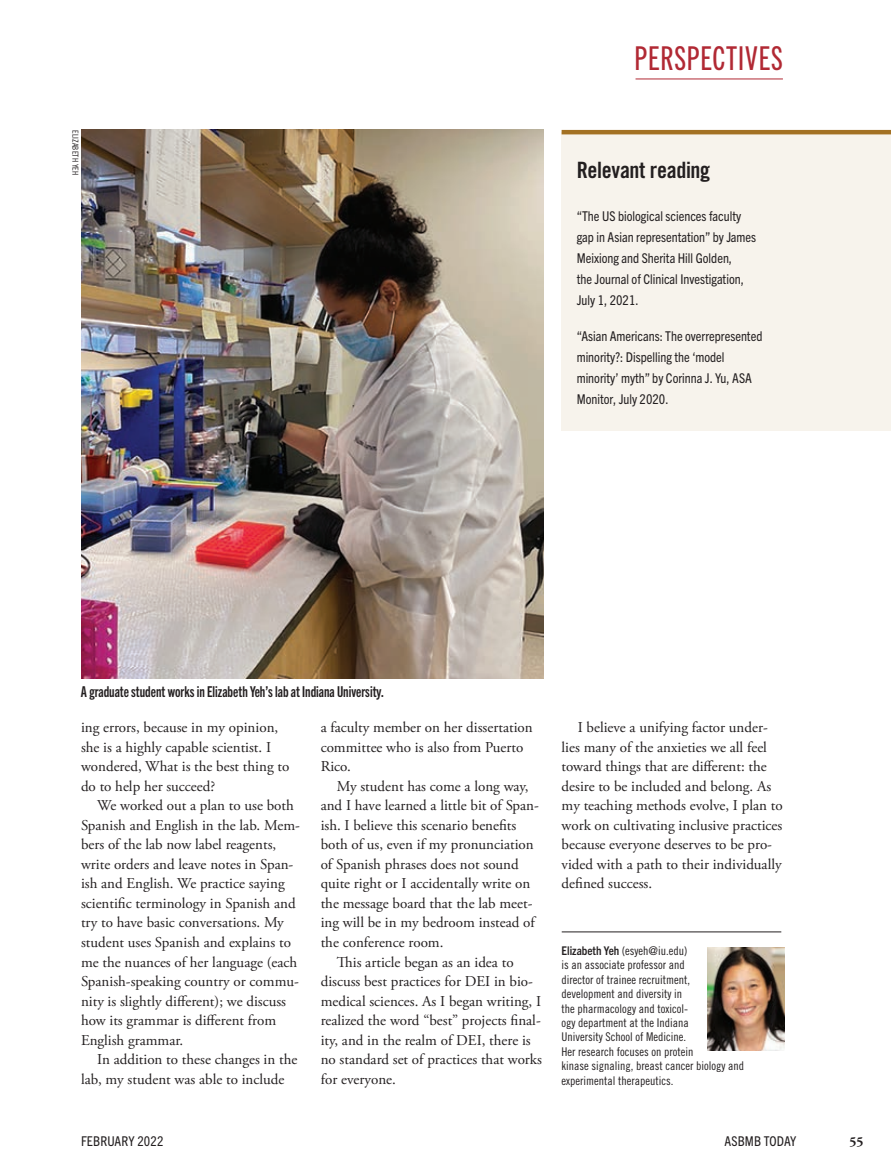
<style>
.page{position:relative;width:891px;height:1175px;background:#fff}
.page>*{position:absolute;margin:0;border:0;box-sizing:border-box;transform-origin:0 0}
.A_NEW_kicker_style_n{font:33px "Trade Gothic Next LT Pro Cm";letter-spacing:.025em;color:#b12934}
.Member_subhead{font:22.5px "Trade Gothic Bold Cond Twenty";letter-spacing:-.015em;color:#231f20}
.Award_text{font:15px/19.5px "Adobe Garamond Pro";color:#231f20}
.captions{font:15px "Trade Gothic Next LT Pro Bd Cm";color:#231f20}
.box_trade_cond_text{font:condensed 13.5px/21px "Trade Gothic Next LT Pro";color:#231f20}
.t1{font:700 13.5px "Adobe Garamond Pro";color:#231f20}
.Bio_box_text{font:12px/14.4px "Trade Gothic LT Pro Cn 18";color:#231f20}
.captions-2{font:8.25px "Trade Gothic LT Pro Cn 18";letter-spacing:.01em;color:#231f20}
.s1{font-family:"Trade Gothic Next LT Pro";font-weight:700;font-stretch:condensed}
</style>
<div class="page">
<hr style="left:636px;top:79px;width:147px;height:1px;background:#b12934">
<img style="left:708px;top:947px;width:76px;height:103px">
<hr style="left:562px;top:931px;width:219px;height:1px;background:#231f20">
<img style="left:81px;top:130px;width:462px;height:549px">
<div style="left:562px;top:132px;width:329px;height:298px;background:#f7f3ec"></div>
<hr style="left:562px;top:130px;width:329px;height:4px;background:#a37123">
<p class="captions-2" style="left:80px;top:130px;width:47px;rotate:90deg">ELIZABETH YEH</p>
<p class="A_NEW_kicker_style_n" style="left:635px;top:36px;width:150px">PERSPECTIVES</p>
<p class="Member_subhead" style="left:577px;top:157px;width:135px">Relevant reading</p>
<p class="box_trade_cond_text" style="left:577px;top:205px;width:181px">“The US biological sciences faculty gap in Asian representation” by James<br>Meixiong and Sherita Hill Golden,<br>the Journal of Clinical Investigation,<br>July 1, 2021.</p>
<p class="box_trade_cond_text" style="left:577px;top:325px;width:187px">“Asian Americans: The overrepresented minority?: Dispelling the ‘model minority’ myth” by Corinna J. Yu, ASA<br>Monitor, July 2020.</p>
<p class="captions" style="left:81px;top:681px;width:304px">A graduate student works in Elizabeth Yeh’s lab at Indiana University.</p>
<p class="Award_text" style="left:81px;top:718px;width:210px">ing errors, because in my opinion, she is a highly capable scientist. I wondered, What is the best thing to do to help her succeed?</p>
<p class="Award_text" style="left:81px;top:796px;width:221px;text-indent:16px">We worked out a plan to use both Spanish and English in the lab. Mem&shy;bers of the lab now label reagents, write orders and leave notes in Span&shy;ish and English. We practice saying scientific terminology in Spanish and try to have basic conversations. My student uses Spanish and explains to me the nuances of her language (each Spanish-speaking country or commu&shy;nity is slightly different); we discuss how its grammar is different from English grammar.</p>
<p class="Award_text" style="left:81px;top:1050px;width:218px;text-indent:16px">In addition to these changes in the lab, my student was able to include</p>
<p class="Award_text" style="left:321px;top:718px;width:214px">a faculty member on her dissertation committee who is also from Puerto<br>Rico.</p>
<p class="Award_text" style="left:321px;top:777px;width:220px;text-indent:16px">My student has come a long way, and I have learned a little bit of Span&shy;ish. I believe this scenario benefits both of us, even if my pronunciation of Spanish phrases does not sound quite right or I accidentally write on the message board that the lab meet&shy;ing will be in my bedroom instead of the conference room.</p>
<p class="Award_text" style="left:321px;top:952px;width:223px;text-indent:16px">This article began as an idea to discuss best practices for DEI in bio&shy;medical sciences. As I began writing, I realized the word “best” projects final&shy;ity, and in the realm of DEI, there is no standard set of practices that works for everyone.</p>
<p class="Award_text" style="left:562px;top:718px;width:223px;text-indent:16px">I believe a unifying factor under&shy;lies many of the anxieties we all feel toward things that are different: the desire to be included and belong. As my teaching methods evolve, I plan to work on cultivating inclusive practices because everyone deserves to be pro&shy;vided with a path to their individually defined success.</p>
<p class="Bio_box_text" style="left:562px;top:943px;width:184px"><span class="s1">Elizabeth Yeh</span> (esyeh@iu.edu)<br>is an associate professor and<br>director of trainee recruitment, development and diversity in<br>the pharmacology and toxicol-<br>ogy department at the Indiana<br>University School of Medicine.<br>Her research focuses on protein<br>kinase signaling, breast cancer biology and experimental therapeutics.</p>
<p class="box_trade_cond_text" style="left:81px;top:1129px;width:84px">FEBRUARY 2022</p>
<p class="box_trade_cond_text" style="left:725px;top:1129px;width:73px">ASBMB TODAY</p>
<p class="t1" style="left:849px;top:1133px;width:16px">55</p>
</div>
